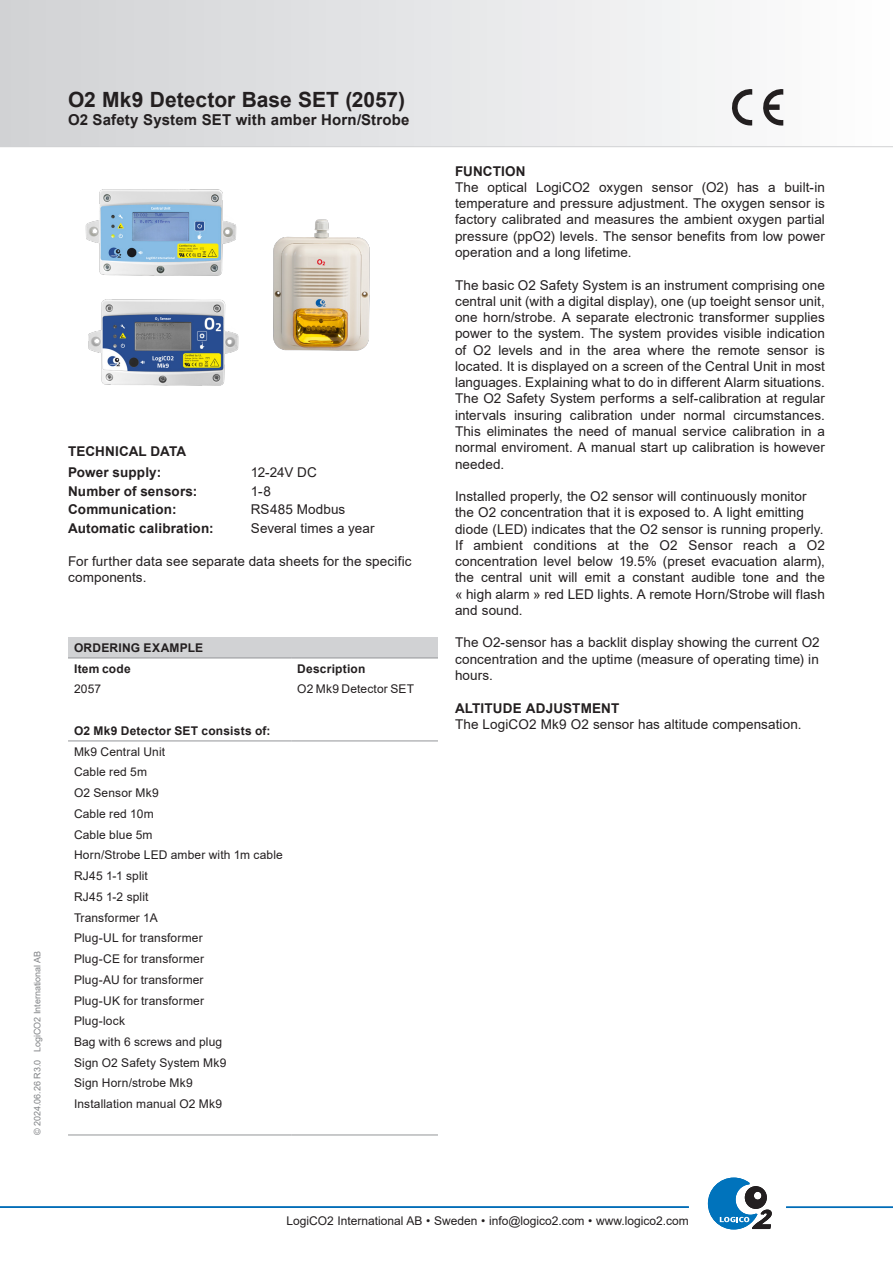
<style>
.page{position:relative;width:893px;height:1263px;background:#fff}
.page>*{position:absolute;margin:0;border:0;box-sizing:border-box;transform-origin:0 0}
.data_huvudrubrik{font:700 21px "Arial";color:#231f20}
.data_huvudrubrik-2{font:700 15px "Arial";letter-spacing:.01em;color:#231f20}
.t1{font:13.5px/16.2px "Arial";letter-spacing:.005em;color:#231f20;text-align:justify}
.t2{font:700 13.5px "Arial";letter-spacing:.01em;color:#231f20}
.data_fet{font:12px "Arial";letter-spacing:.01em;color:#231f20}
.data_fet-2{font:700 12px "Arial";letter-spacing:.02em;color:#231f20}
.t3{font:9px "Arial";color:#808285}
</style>
<div class="page">
<svg style="left:708px;top:1178px;width:64px;height:51px"></svg>
<hr style="left:0;top:1206px;width:689px;height:2px;background:#006cb7">
<hr style="left:786px;top:1206px;width:107px;height:2px;background:#006cb7">
<div style="left:0;top:0;width:893px;height:147px;background:linear-gradient(to right,#d0d1d4,#fefefe)"></div>
<hr style="left:0;top:146px;width:893px;height:1px;background:#d1d2d4">
<svg style="left:731px;top:89px;width:21px;height:37px"></svg>
<svg style="left:762px;top:89px;width:21px;height:37px"></svg>
<div style="left:68px;top:637px;width:370px;height:21px;background:#d1d2d4"></div>
<hr style="left:68px;top:740px;width:223px;height:1px;background:#939598">
<hr style="left:291px;top:740px;width:147px;height:1px;background:#939598">
<hr style="left:68px;top:658px;width:223px;height:1px;background:#939598">
<hr style="left:291px;top:658px;width:147px;height:1px;background:#939598">
<hr style="left:68px;top:1134px;width:223px;height:1px;background:#939598">
<hr style="left:291px;top:1134px;width:147px;height:1px;background:#939598">
<img style="left:85px;top:189px;width:152px;height:87px">
<img style="left:88px;top:299px;width:151px;height:87px">
<img style="left:273px;top:219px;width:97px;height:132px">
<p class="data_huvudrubrik" style="left:68px;top:85px;width:339px">O2 Mk9 Detector Base SET (2057)</p>
<p class="data_huvudrubrik-2" style="left:68px;top:109px;width:343px">O2 Safety System SET with amber Horn/Strobe</p>
<p class="t3" style="left:31px;top:1135px;width:186px;rotate:-90deg">© 2024.06.26 R3.0 LogiCO2 International AB</p>
<p class="t2" style="left:68px;top:442px;width:120px">TECHNICAL DATA</p>
<p class="t2" style="left:68px;top:463px;width:95px">Power supply:</p>
<p class="t1" style="left:251px;top:464px;width:67px">12-24V DC</p>
<p class="t2" style="left:68px;top:481px;width:131px">Number of sensors:</p>
<p class="t1" style="left:251px;top:483px;width:21px">1-8</p>
<p class="t2" style="left:68px;top:500px;width:110px">Communication:</p>
<p class="t1" style="left:251px;top:501px;width:96px">RS485 Modbus</p>
<p class="t2" style="left:68px;top:519px;width:147px">Automatic calibration:</p>
<p class="t1" style="left:251px;top:520px;width:125px">Several times a year</p>
<p class="t1" style="left:68px;top:553px;width:345px">For further data see separate data sheets for the specific components.</p>
<p class="data_fet-2" style="left:74px;top:639px;width:131px">ORDERING EXAMPLE</p>
<p class="data_fet-2" style="left:74px;top:660px;width:58px">Item code</p>
<p class="data_fet-2" style="left:297px;top:660px;width:70px">Description</p>
<p class="data_fet" style="left:74px;top:681px;width:29px">2057</p>
<p class="data_fet" style="left:297px;top:681px;width:118px">O2 Mk9 Detector SET</p>
<p class="data_fet-2" style="left:74px;top:722px;width:198px">O2 Mk9 Detector SET consists of:</p>
<p class="data_fet" style="left:74px;top:743px;width:93px">Mk9 Central Unit</p>
<p class="data_fet" style="left:74px;top:764px;width:75px">Cable red 5m</p>
<p class="data_fet" style="left:74px;top:785px;width:86px">O2 Sensor Mk9</p>
<p class="data_fet" style="left:74px;top:805px;width:81px">Cable red 10m</p>
<p class="data_fet" style="left:74px;top:826px;width:80px">Cable blue 5m</p>
<p class="data_fet" style="left:74px;top:847px;width:210px">Horn/Strobe LED amber with 1m cable</p>
<p class="data_fet" style="left:74px;top:868px;width:75px">RJ45 1-1 split</p>
<p class="data_fet" style="left:74px;top:888px;width:76px">RJ45 1-2 split</p>
<p class="data_fet" style="left:74px;top:909px;width:85px">Transformer 1A</p>
<p class="data_fet" style="left:74px;top:930px;width:130px">Plug-UL for transformer</p>
<p class="data_fet" style="left:74px;top:950px;width:132px">Plug-CE for transformer</p>
<p class="data_fet" style="left:74px;top:971px;width:131px">Plug-AU for transformer</p>
<p class="data_fet" style="left:74px;top:992px;width:132px">Plug-UK for transformer</p>
<p class="data_fet" style="left:74px;top:1013px;width:52px">Plug-lock</p>
<p class="data_fet" style="left:74px;top:1033px;width:150px">Bag with 6 screws and plug</p>
<p class="data_fet" style="left:74px;top:1054px;width:154px">Sign O2 Safety System Mk9</p>
<p class="data_fet" style="left:74px;top:1075px;width:120px">Sign Horn/strobe Mk9</p>
<p class="data_fet" style="left:74px;top:1096px;width:150px">Installation manual O2 Mk9</p>
<p class="t2" style="left:455px;top:161px;width:72px">FUNCTION</p>
<p class="t1" style="left:455px;top:179px;width:371px">The optical LogiCO2 oxygen sensor (O2) has a built-in temperature and pressure adjustment. The oxygen sensor is factory calibrated and measures the ambient oxygen partial pressure (ppO2) levels. The sensor benefits from low power operation and a long lifetime.</p>
<p class="t1" style="left:455px;top:277px;width:371px">The basic O2 Safety System is an instrument comprising one central unit (with a digital display), one (up toeight sensor unit, one horn/strobe. A separate electronic transformer supplies power to the system. The system provides visible indication of O2 levels and in the area where the remote sensor is located. It is displayed on a screen of the Central Unit in most languages. Explaining what to do in different Alarm situations.<br>The O2 Safety System performs a self-calibration at regular intervals insuring calibration under normal circumstances.<br>This eliminates the need of manual service calibration in a normal enviroment. A manual start up calibration is however needed.</p>
<p class="t1" style="left:455px;top:488px;width:353px">Installed properly, the O2 sensor will continuously monitor</p>
<p class="t1" style="left:455px;top:504px;width:350px">the O2 concentration that it is exposed to. A light emitting</p>
<p class="t1" style="left:455px;top:521px;width:370px">diode (LED) indicates that the O2 sensor is running properly.</p>
<p class="t1" style="left:455px;top:537px;width:371px">If ambient conditions at the O2 Sensor reach a O2 concentration level below 19.5% (preset evacuation alarm), the central unit will emit a constant audible tone and the « high alarm » red LED lights. A remote Horn/Strobe will flash and sound.</p>
<p class="t1" style="left:455px;top:634px;width:366px">The O2-sensor has a backlit display showing the current O2 concentration and the uptime (measure of operating time) in hours.</p>
<p class="t2" style="left:455px;top:698px;width:166px">ALTITUDE ADJUSTMENT</p>
<p class="t1" style="left:455px;top:716px;width:348px">The LogiCO2 Mk9 O2 sensor has altitude compensation.</p>
<p class="data_fet" style="left:286px;top:1212px;width:404px">LogiCO2 International AB • Sweden • info@logico2.com • www.logico2.com</p>
</div>
